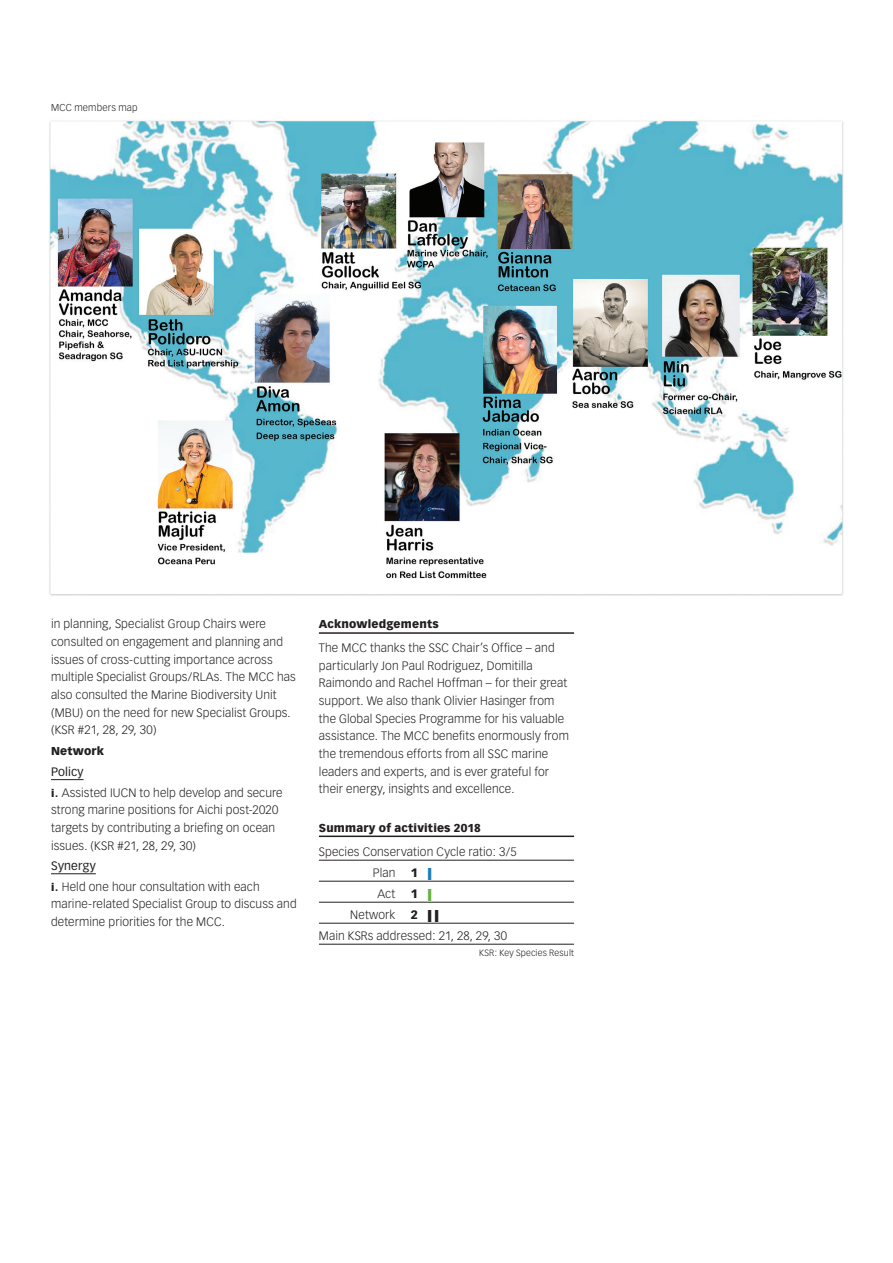
<style>
.page{position:relative;width:893px;height:1263px;background:#fff}
.page>*{position:absolute;margin:0;border:0;box-sizing:border-box;transform-origin:0 0}
.t1{font:300 12px/17.7px "Vectora LH";letter-spacing:.01em;color:#231f20}
.t2{font:900 12px "Vectora LH";color:#231f20}
.t3{font:900 11.25px "Vectora LH";letter-spacing:.015em;color:#231f20}
.t4{font:300 9.75px "Vectora LH";letter-spacing:.02em;color:#231f20}
.t5{font:300 9px "Vectora LH";letter-spacing:.015em;color:#231f20}
.s1{font-weight:400}
.s2{font-weight:900;font-size:10.5px}
.s3{color:#197ebe}
.s4{color:#67b247}
</style>
<div class="page">
<hr style="left:51px;top:779px;width:33px;height:1px;background:#231f20">
<hr style="left:51px;top:873px;width:45px;height:1px;background:#231f20">
<hr style="left:319px;top:632px;width:255px;height:2px;background:#231f20">
<hr style="left:319px;top:835px;width:255px;height:2px;background:#231f20">
<hr style="left:319px;top:860px;width:255px;height:1px;background:#231f20">
<hr style="left:319px;top:881px;width:255px;height:1px;background:#231f20">
<hr style="left:319px;top:902px;width:255px;height:1px;background:#231f20">
<hr style="left:319px;top:923px;width:255px;height:1px;background:#231f20">
<hr style="left:319px;top:944px;width:255px;height:1px;background:#231f20">
<img style="left:49px;top:120px;width:795px;height:476px">
<p class="t4" style="left:51px;top:101px;width:88px">MCC members map</p>
<p class="t1" style="left:51px;top:615px;width:246px">in planning, Specialist Group Chairs were consulted on engagement and planning and issues of cross-cutting importance across multiple Specialist Groups/RLAs. The MCC has also consulted the Marine Biodiversity Unit (MBU) on the need for new Specialist Groups. (KSR #21, 28, 29, 30)</p>
<p class="t3" style="left:51px;top:744px;width:55px">Network</p>
<p class="t1" style="left:51px;top:761px;width:233px;line-height:20.7px"><span class="s1">Policy<br></span><span class="s2">i.</span> Assisted IUCN to help develop and secure</p>
<p class="t1" style="left:51px;top:801px;width:229px">strong marine positions for Aichi post-2020 targets by contributing a briefing on ocean issues. (KSR #21, 28, 29, 30)</p>
<p class="t1" style="left:51px;top:856px;width:210px;line-height:20.5px"><span class="s1">Synergy<br></span><span class="s2">i.</span> Held one hour consultation with each</p>
<p class="t1" style="left:51px;top:895px;width:247px">marine-related Specialist Group to discuss and determine priorities for the MCC.</p>
<p class="t3" style="left:319px;top:617px;width:121px">Acknowledgements</p>
<p class="t1" style="left:319px;top:639px;width:251px">The MCC thanks the SSC Chair’s Office – and particularly Jon Paul Rodriguez, Domitilla Raimondo and Rachel Hoffman – for their great support. We also thank Olivier Hasinger from the Global Species Programme for his valuable assistance. The MCC benefits enormously from the tremendous efforts from all SSC marine leaders and experts, and is ever grateful for their energy, insights and excellence.</p>
<p class="t3" style="left:319px;top:821px;width:163px">Summary of activities 2018</p>
<p class="t1" style="left:373px;top:841px;width:145px;line-height:21px;text-indent:-54px">Species Conservation Cycle ratio: 3/5<br>Plan</p>
<p class="t2" style="left:411px;top:865px;width:23px">1 <span class="s3">|</span></p>
<p class="t1" style="left:377px;top:885px;width:19px">Act</p>
<p class="t2" style="left:411px;top:886px;width:23px">1 <span class="s4">|</span></p>
<p class="t1" style="left:350px;top:906px;width:47px">Network</p>
<p class="t2" style="left:411px;top:907px;width:30px">2 ||</p>
<p class="t1" style="left:319px;top:927px;width:189px">Main KSRs addressed: 21, 28, 29, 30</p>
<p class="t5" style="left:479px;top:948px;width:96px">KSR: Key Species Result</p>
</div>
